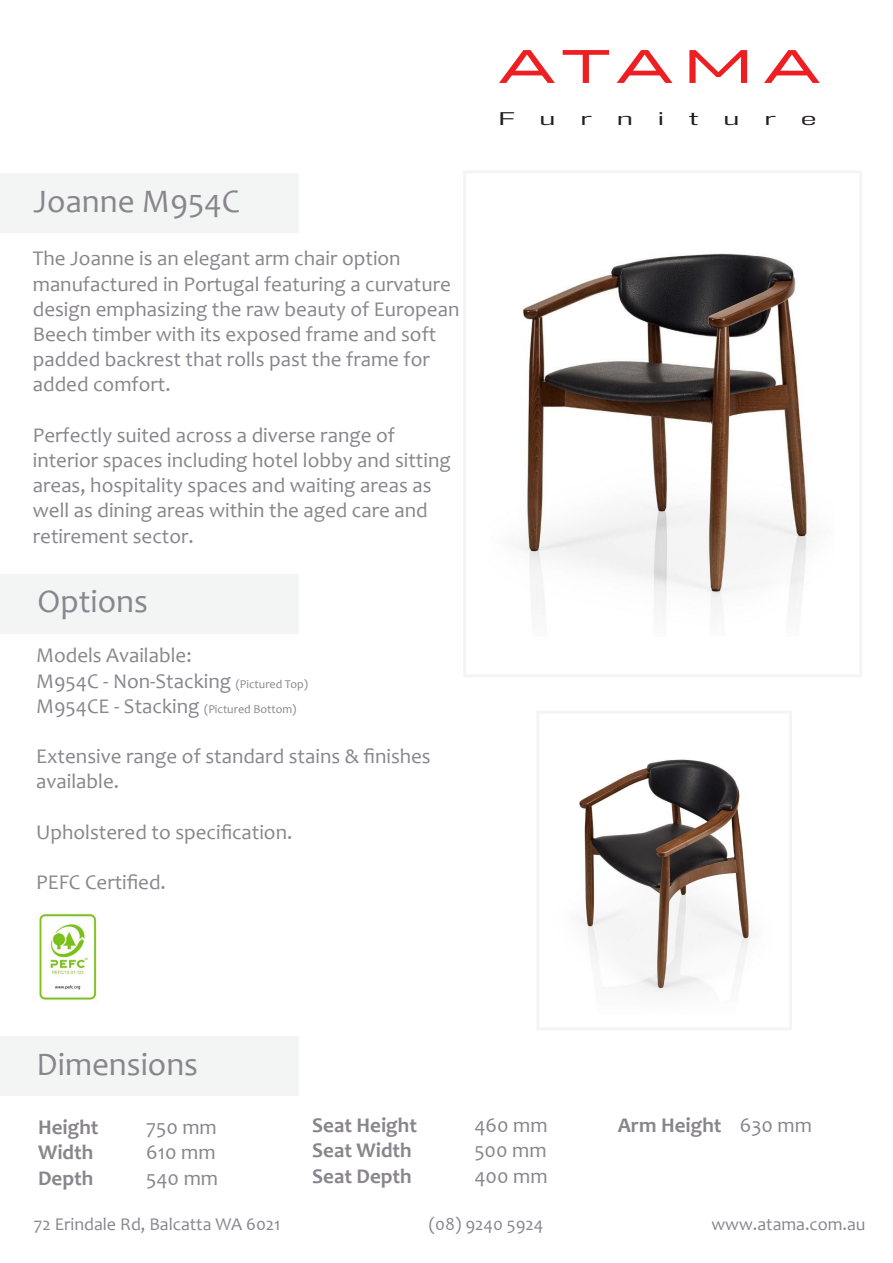
<style>
.page{position:relative;width:893px;height:1263px;background:#fff}
.page>*{position:absolute;margin:0;border:0;box-sizing:border-box;transform-origin:0 0}
.t1{font:500 46.95px "Halogen";letter-spacing:.17em;color:#ee1f23;scale:1.22 1}
.t2{font:33px "Candara";color:#88858c}
.t3{font:33px "Candara";color:#88868e}
.t4{font:21px/25.2px "Candara";color:#88858c}
.t5{font:21px/25.2px "Candara";color:#88868e}
.t6{font:700 21px "Candara";color:#88858c}
.t7{font:18px "Candara";color:#88868e}
.t8{font:16.95px "DDT Bk";color:#231f20;scale:1.6 1}
.t9{font:12px "Candara";color:#88868e}
.s1{font-size:12px}
.s2{font-size:21px}
.s3{font-weight:400}
</style>
<div class="page">
<div style="left:0;top:574px;width:298px;height:60px;background:#f3f4f4"></div>
<div style="left:0;top:1037px;width:299px;height:59px;background:#f3f4f4"></div>
<div style="left:0;top:173px;width:299px;height:59px;background:#f3f4f4"></div>
<div style="left:463px;top:170px;width:399px;height:507px;border:3px solid #f4f4f4"></div>
<img style="left:39px;top:913px;width:59px;height:89px">
<div style="left:536px;top:711px;width:256px;height:319px;border:3px solid #f4f4f4"></div>
<img style="left:520px;top:253px;width:289px;height:361px">
<img style="left:579px;top:759px;width:173px;height:234px">
<p class="t2" style="left:34px;top:180px;width:208px">Joanne M954C</p>
<p class="t4" style="left:33px;top:246px;width:369px">The Joanne is an elegant arm chair option</p>
<p class="t4" style="left:33px;top:271px;width:428px">manufactured in Portugal featuring a curvature design emphasizing the raw beauty of European Beech timber with its exposed frame and soft padded backrest that rolls past the frame for added comfort.</p>
<p class="t4" style="left:33px;top:422px;width:364px">Perfectly suited across a diverse range of</p>
<p class="t4" style="left:33px;top:447px;width:419px">interior spaces including hotel lobby and sitting</p>
<p class="t4" style="left:33px;top:473px;width:400px">areas, hospitality spaces and waiting areas as well as dining areas within the aged care and retirement sector.</p>
<p class="t3" style="left:38px;top:580px;width:112px">Options</p>
<p class="t5" style="left:36px;top:643px;width:157px">Models Available:</p>
<p class="t5" style="left:36px;top:668px;width:273px">M954C - Non-Stacking <span class="s1">(Pictured Top)</span></p>
<p class="t9" style="left:36px;top:701px;width:262px"><span class="s2">M954CE - Stacking</span> (Pictured Bottom)</p>
<p class="t5" style="left:36px;top:743px;width:396px">Extensive range of standard stains &amp; finishes available.</p>
<p class="t5" style="left:36px;top:819px;width:258px">Upholstered to specification.</p>
<p class="t5" style="left:36px;top:869px;width:131px">PEFC Certified.</p>
<p class="t1" style="left:499px;top:38px;width:264px">ATAMA</p>
<p class="t8" style="left:499px;top:108px;width:11px">F</p>
<p class="t8" style="left:540px;top:108px;width:11px">u</p>
<p class="t8" style="left:581px;top:108px;width:8px">r</p>
<p class="t8" style="left:617px;top:108px;width:11px">n</p>
<p class="t8" style="left:658px;top:108px;width:5px">i</p>
<p class="t8" style="left:689px;top:108px;width:7px">t</p>
<p class="t8" style="left:724px;top:108px;width:11px">u</p>
<p class="t8" style="left:765px;top:108px;width:8px">r</p>
<p class="t8" style="left:801px;top:108px;width:11px">e</p>
<p class="t2" style="left:37px;top:1044px;width:163px">Dimensions</p>
<p class="t6" style="left:38px;top:1114px;width:62px">Height</p>
<p class="t4" style="left:146px;top:1114px;width:72px">750 mm</p>
<p class="t6" style="left:38px;top:1139px;width:57px">Width</p>
<p class="t4" style="left:146px;top:1140px;width:71px">610 mm</p>
<p class="t6" style="left:38px;top:1164px;width:57px">Depth</p>
<p class="t4" style="left:146px;top:1165px;width:73px">540 mm</p>
<p class="t6" style="left:312px;top:1112px;width:106px">Seat Height</p>
<p class="t4" style="left:474px;top:1112px;width:75px">460 mm</p>
<p class="t6" style="left:312px;top:1137px;width:101px">Seat Width</p>
<p class="t4" style="left:474px;top:1138px;width:74px">500 mm</p>
<p class="t6" style="left:312px;top:1162px;width:101px">Seat Depth</p>
<p class="t4" style="left:474px;top:1163px;width:75px">400 mm</p>
<p class="t6" style="left:618px;top:1112px;width:196px">Arm Height <span class="s3">630 mm</span></p>
<p class="t7" style="left:34px;top:1213px;width:248px">72 Erindale Rd, Balcatta WA 6021</p>
<p class="t7" style="left:429px;top:1213px;width:116px">(08) 9240 5924</p>
<p class="t7" style="left:711px;top:1213px;width:156px">www.atama.com.au</p>
</div>
